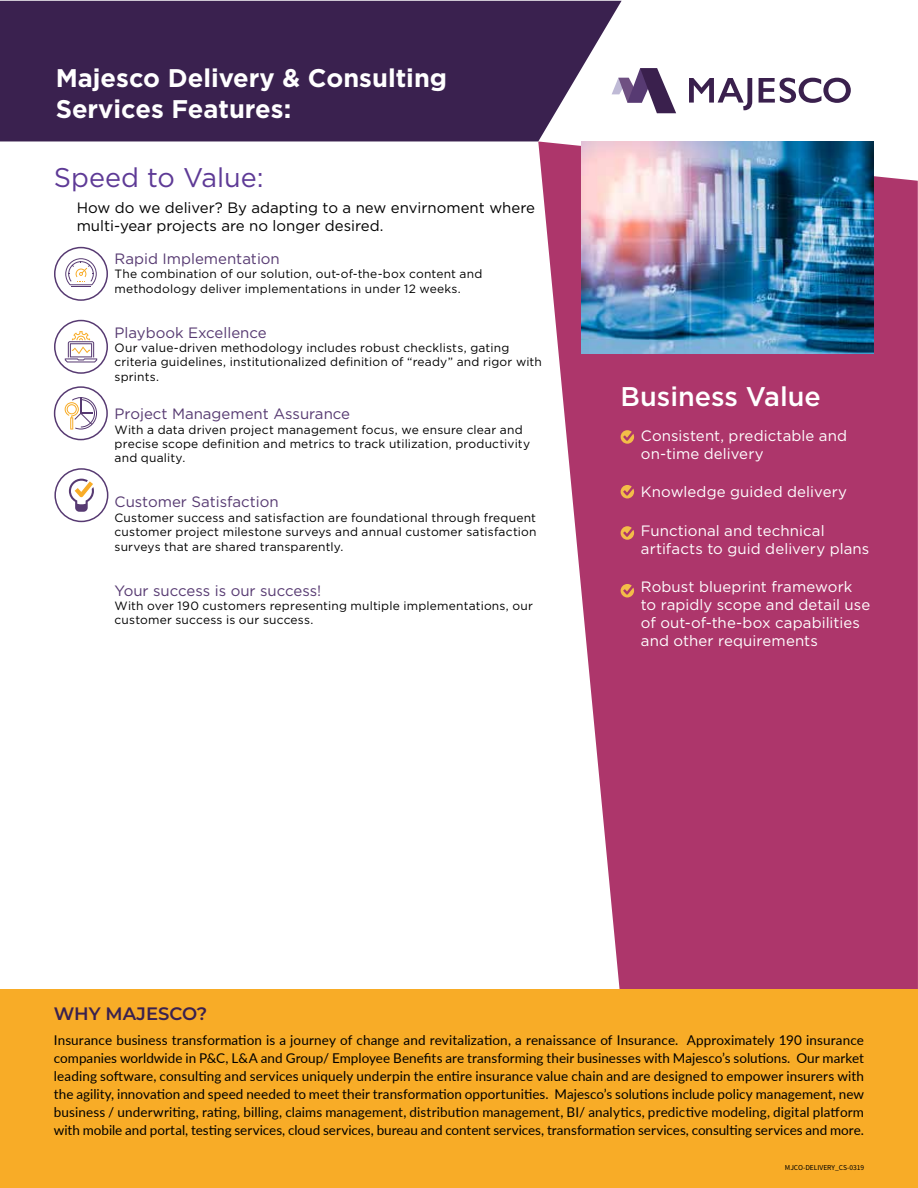
<style>
.page{position:relative;width:918px;height:1188px;background:#fff}
.page>*{position:absolute;margin:0;border:0;box-sizing:border-box;transform-origin:0 0}
.t1{font:500 27px "Gotham";color:#fff}
.t2{font:27px "Gotham";color:#5e3a96}
.t3{font:700 25.5px/30.6px "Gotham";color:#fff}
.t4{font:600 18px "Montserrat";color:#3a214f}
.t5{font:15px/18px "Gotham";letter-spacing:.005em;color:#fff}
.t6{font:15px "Gotham";color:#573a72}
.t7{font:15px/18px "Gotham";color:#000}
.t8{font:13.5px/18px "Lato";color:#000;text-align:justify}
.t9{font:12px/14.4px "Gotham";letter-spacing:.015em;color:#000}
.t10{font:7.5px "Source Sans Pro";color:#000}
</style>
<div class="page">
<svg style="left:689px;top:78px;width:63px;height:32px"></svg>
<svg style="left:759px;top:78px;width:92px;height:25px"></svg>
<svg style="left:622px;top:68px;width:54px;height:45px"></svg>
<div style="left:0;top:1px;width:622px;height:140px;background:#3a214f"></div>
<svg style="left:538px;top:141px;width:380px;height:848px;background:#b85280"></svg>
<div style="left:0;top:989px;width:918px;height:199px;background:#f8ac27"></div>
<svg style="left:621px;top:430px;width:13px;height:14px"></svg>
<svg style="left:621px;top:485px;width:13px;height:13px"></svg>
<svg style="left:621px;top:526px;width:13px;height:14px"></svg>
<img style="left:582px;top:141px;width:292px;height:212px">
<svg style="left:621px;top:584px;width:13px;height:13px"></svg>
<div style="left:54px;top:320px;width:54px;height:54px;border:2px solid #573a72;border-radius:50%"></div>
<svg style="left:65px;top:331px;width:32px;height:31px"></svg>
<div style="left:54px;top:247px;width:54px;height:54px;border:2px solid #573a72;border-radius:50%"></div>
<svg style="left:65px;top:258px;width:32px;height:29px"></svg>
<div style="left:54px;top:386px;width:54px;height:54px;border:2px solid #573a72;border-radius:50%"></div>
<svg style="left:65px;top:397px;width:32px;height:33px"></svg>
<div style="left:54px;top:468px;width:54px;height:54px;border:2px solid #573a72;border-radius:50%"></div>
<svg style="left:69px;top:479px;width:25px;height:33px"></svg>
<h2 class="t3" style="left:56px;top:63px;width:393px">Majesco Delivery &amp; Consulting<br>Services Features:</h2>
<h1 class="t2" style="left:54px;top:162px;width:211px">Speed to Value:</h1>
<p class="t7" style="left:77px;top:198px;width:460px">How do we deliver? By adapting to a new envirnoment where multi-year projects are no longer desired.</p>
<p class="t6" style="left:115px;top:250px;width:167px">Rapid Implementation</p>
<p class="t9" style="left:115px;top:267px;width:369px">The combination of our solution, out-of-the-box content and methodology deliver implementations in under 12 weeks.</p>
<p class="t6" style="left:115px;top:324px;width:154px">Playbook Excellence</p>
<p class="t9" style="left:115px;top:340px;width:429px">Our value-driven methodology includes robust checklists, gating criteria guidelines, institutionalized definition of “ready” and rigor with sprints.</p>
<p class="t6" style="left:115px;top:406px;width:237px">Project Management Assurance</p>
<p class="t9" style="left:115px;top:422px;width:417px">With a data driven project management focus, we ensure clear and precise scope definition and metrics to track utilization, productivity and quality.</p>
<p class="t6" style="left:115px;top:494px;width:166px">Customer Satisfaction</p>
<p class="t9" style="left:115px;top:510px;width:423px;text-align:justify">Customer success and satisfaction are foundational through frequent customer project milestone surveys and annual customer satisfaction surveys that are shared transparently.</p>
<p class="t6" style="left:115px;top:582px;width:208px">Your success is our success!</p>
<p class="t9" style="left:115px;top:598px;width:420px">With over 190 customers representing multiple implementations, our customer success is our success.</p>
<h1 class="t1" style="left:621px;top:381px;width:202px">Business Value</h1>
<p class="t5" style="left:641px;top:427px;width:208px">Consistent, predictable and on-time delivery</p>
<p class="t5" style="left:641px;top:483px;width:208px">Knowledge guided delivery</p>
<p class="t5" style="left:641px;top:521px;width:230px">Functional and technical artifacts to guid delivery plans</p>
<p class="t5" style="left:641px;top:577px;width:231px">Robust blueprint framework to rapidly scope and detail use of out-of-the-box capabilities and other requirements</p>
<h3 class="t4" style="left:54px;top:1001px;width:155px">WHY MAJESCO?</h3>
<p class="t8" style="left:54px;top:1031px;width:812px">Insurance business transformation is a journey of change and revitalization, a renaissance of Insurance. Approximately 190 insurance companies worldwide in P&amp;C, L&amp;A and Group/ Employee Benefits are transforming their businesses with Majesco’s solutions. Our market leading software, consulting and services uniquely underpin the entire insurance value chain and are designed to empower insurers with the agility, innovation and speed needed to meet their transformation opportunities. Majesco’s solutions include policy management, new business / underwriting, rating, billing, claims management, distribution management, BI/ analytics, predictive modeling, digital platform with mobile and portal, testing services, cloud services, bureau and content services, transformation services, consulting services and more.</p>
<p class="t10" style="left:785px;top:1162px;width:81px">MJCO-DELIVERY_CS-0319</p>
</div>
